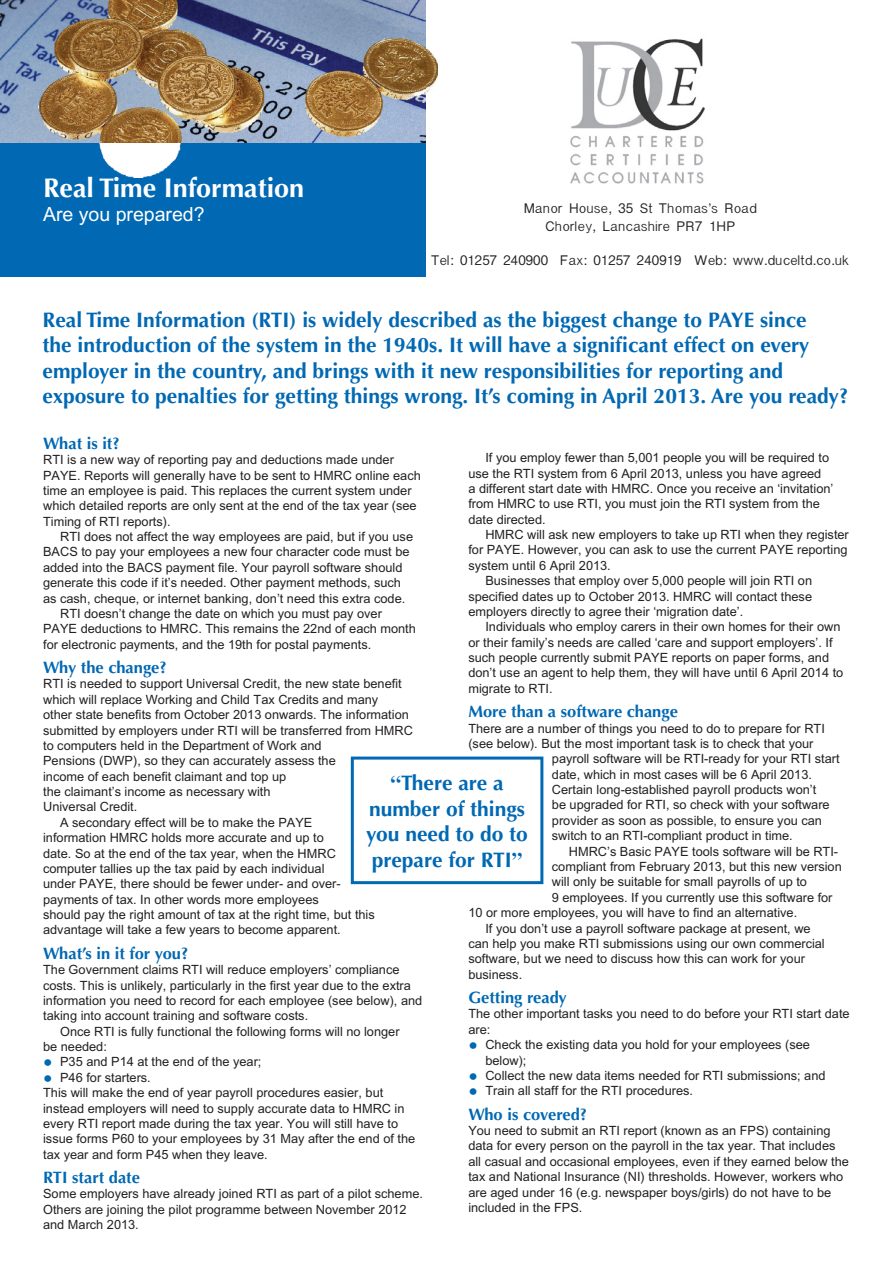
<style>
.page{position:relative;width:893px;height:1263px;background:#fff}
.page>*{position:absolute;margin:0;border:0;box-sizing:border-box;transform-origin:0 0}
.t1{font:700 27px "Optima";color:#fff}
.t2{font:700 21px/25.5px "Optima";color:#0168b3}
.t3{font:19.5px "M Arial";color:#fff}
.t4{font:700 16.5px "Optima";color:#0168b3}
.t5{font:13.5px/18px "Gr Helvetica";color:#231f20;text-align:center}
.t6{font:12.75px/15.5px "M Arial";color:#231f20}
.s1{font-size:27px;color:#0168b3}
.s2{font-family:"Times"}
</style>
<div class="page">
<img style="left:0;top:0;width:425px;height:143px">
<div style="left:0;top:143px;width:425px;height:133px;background:#0168b3"></div>
<svg style="left:351px;top:756px;width:192px;height:128px"></svg>
<img style="left:425px;top:0;width:13px;height:177px">
<img style="left:99px;top:143px;width:82px;height:34px">
<img style="left:570px;top:38px;width:135px;height:146px">
<h1 class="t1" style="left:43px;top:172px;width:263px">Real Time Information</h1>
<h3 class="t3" style="left:43px;top:203px;width:163px">Are you prepared?</h3>
<p class="t5" style="left:524px;top:199px;width:235px">Manor House, 35 St Thomas’s Road<br>Chorley, Lancashire PR7 1HP</p>
<p class="t5" style="left:431px;top:252px;width:419px">Tel: 01257 240900 Fax: 01257 240919 Web: www.duceltd.co.uk</p>
<p class="t2" style="left:43px;top:307px;width:807px">Real Time Information (RTI) is widely described as the biggest change to PAYE since<br>the introduction of the system in the 1940s. It will have a significant effect on every employer in the country, and brings with it new responsibilities for reporting and exposure to penalties for getting things wrong. It’s coming in April 2013. Are you ready?</p>
<p class="t4" style="left:43px;top:434px;width:78px">What is it?</p>
<p class="t6" style="left:43px;top:452px;width:379px">RTI is a new way of reporting pay and deductions made under PAYE. Reports will generally have to be sent to HMRC online each time an employee is paid. This replaces the current system under which detailed reports are only sent at the end of the tax year (see Timing of RTI reports).</p>
<p class="t6" style="left:60px;top:529px;width:354px">RTI does not affect the way employees are paid, but if you use</p>
<p class="t6" style="left:43px;top:544px;width:368px">BACS to pay your employees a new four character code must be</p>
<p class="t6" style="left:43px;top:559px;width:361px">added into the BACS payment file. Your payroll software should</p>
<p class="t6" style="left:43px;top:575px;width:359px">generate this code if it’s needed. Other payment methods, such</p>
<p class="t6" style="left:43px;top:590px;width:364px">as cash, cheque, or internet banking, don’t need this extra code.</p>
<p class="t6" style="left:60px;top:606px;width:323px">RTI doesn’t change the date on which you must pay over</p>
<p class="t6" style="left:43px;top:621px;width:374px">PAYE deductions to HMRC. This remains the 22nd of each month</p>
<p class="t6" style="left:43px;top:636px;width:330px">for electronic payments, and the 19th for postal payments.</p>
<p class="t4" style="left:43px;top:658px;width:125px">Why the change?</p>
<p class="t6" style="left:43px;top:676px;width:360px">RTI is needed to support Universal Credit, the new state benefit</p>
<p class="t6" style="left:43px;top:691px;width:337px">which will replace Working and Child Tax Credits and many</p>
<p class="t6" style="left:43px;top:707px;width:367px">other state benefits from October 2013 onwards. The information</p>
<p class="t6" style="left:43px;top:722px;width:371px">submitted by employers under RTI will be transferred from HMRC</p>
<p class="t6" style="left:43px;top:738px;width:280px">to computers held in the Department of Work and</p>
<p class="t6" style="left:43px;top:753px;width:294px">Pensions (DWP), so they can accurately assess the</p>
<p class="t6" style="left:43px;top:768px;width:245px">income of each benefit claimant and top up</p>
<p class="t6" style="left:43px;top:784px;width:229px">the claimant’s income as necessary with</p>
<p class="t6" style="left:43px;top:799px;width:96px">Universal Credit.</p>
<p class="t6" style="left:60px;top:814px;width:254px">A secondary effect will be to make the PAYE</p>
<p class="t6" style="left:43px;top:830px;width:282px">information HMRC holds more accurate and up to</p>
<p class="t6" style="left:43px;top:845px;width:294px">date. So at the end of the tax year, when the HMRC</p>
<p class="t6" style="left:43px;top:861px;width:283px">computer tallies up the tax paid by each individual</p>
<p class="t6" style="left:43px;top:876px;width:299px">under PAYE, there should be fewer under- and over-</p>
<p class="t6" style="left:43px;top:891px;width:277px">payments of tax. In other words more employees</p>
<p class="t6" style="left:43px;top:907px;width:333px">should pay the right amount of tax at the right time, but this</p>
<p class="t6" style="left:43px;top:922px;width:299px">advantage will take a few years to become apparent.</p>
<p class="t4" style="left:43px;top:944px;width:147px">What’s in it for you?</p>
<p class="t6" style="left:43px;top:962px;width:358px">The Government claims RTI will reduce employers’ compliance</p>
<p class="t6" style="left:43px;top:977px;width:369px">costs. This is unlikely, particularly in the first year due to the extra</p>
<p class="t6" style="left:43px;top:993px;width:381px">information you need to record for each employee (see below), and</p>
<p class="t6" style="left:43px;top:1008px;width:267px">taking into account training and software costs.</p>
<p class="t6" style="left:60px;top:1023px;width:341px">Once RTI is fully functional the following forms will no longer</p>
<p class="t6" style="left:43px;top:1039px;width:65px">be needed:</p>
<p class="t6" style="left:43px;top:1054px;width:220px"><span class="s1">•</span> P35 and P14 at the end of the year;</p>
<p class="t6" style="left:43px;top:1069px;width:374px"><span class="s1">•</span> P46 for starters.<br>This will make the end of year payroll procedures easier, but instead employers will need to supply accurate data to HMRC in every RTI report made during the tax year. You will still have to issue forms P60 to your employees by 31 May after the end of the tax year and form P45 when they leave.</p>
<p class="t4" style="left:43px;top:1168px;width:98px">RTI start date</p>
<p class="t6" style="left:43px;top:1186px;width:381px">Some employers have already joined RTI as part of a pilot scheme.<br>Others are joining the pilot programme between November 2012 and March 2013.</p>
<p class="t6" style="left:468px;top:450px;width:366px;text-indent:17px">If you employ fewer than 5,001 people you will be required to use the RTI system from 6 April 2013, unless you have agreed<br>a different start date with HMRC. Once you receive an ‘invitation’ from HMRC to use RTI, you must join the RTI system from the date directed.</p>
<p class="t6" style="left:485px;top:527px;width:365px">HMRC will ask new employers to take up RTI when they register</p>
<p class="t6" style="left:468px;top:542px;width:381px">for PAYE. However, you can ask to use the current PAYE reporting</p>
<p class="t6" style="left:468px;top:557px;width:144px">system until 6 April 2013.</p>
<p class="t6" style="left:485px;top:573px;width:328px">Businesses that employ over 5,000 people will join RTI on</p>
<p class="t6" style="left:468px;top:588px;width:345px">specified dates up to October 2013. HMRC will contact these</p>
<p class="t6" style="left:468px;top:604px;width:276px">employers directly to agree their ‘migration date’.</p>
<p class="t6" style="left:485px;top:619px;width:356px">Individuals who employ carers in their own homes for their own</p>
<p class="t6" style="left:468px;top:634px;width:366px">or their family’s needs are called ‘care and support employers’. If</p>
<p class="t6" style="left:468px;top:650px;width:362px">such people currently submit PAYE reports on paper forms, and</p>
<p class="t6" style="left:468px;top:665px;width:376px">don’t use an agent to help them, they will have until 6 April 2014 to</p>
<p class="t6" style="left:468px;top:681px;width:86px">migrate to RTI.</p>
<p class="t4" style="left:468px;top:702px;width:211px">More than a software change</p>
<p class="t6" style="left:468px;top:720px;width:358px">There are a number of things you need to do to prepare for RTI</p>
<p class="t6" style="left:468px;top:736px;width:347px">(see below). But the most important task is to check that your</p>
<p class="t6" style="left:552px;top:751px;width:289px">payroll software will be RTI-ready for your RTI start</p>
<p class="t6" style="left:552px;top:766px;width:262px">date, which in most cases will be 6 April 2013.</p>
<p class="t6" style="left:552px;top:782px;width:266px">Certain long-established payroll products won’t</p>
<p class="t6" style="left:552px;top:797px;width:279px">be upgraded for RTI, so check with your software</p>
<p class="t6" style="left:552px;top:812px;width:272px">provider as soon as possible, to ensure you can</p>
<p class="t6" style="left:552px;top:828px;width:242px">switch to an RTI-compliant product in time.</p>
<p class="t6" style="left:569px;top:843px;width:271px">HMRC’s Basic PAYE tools software will be RTI-</p>
<p class="t6" style="left:552px;top:859px;width:291px">compliant from February 2013, but this new version</p>
<p class="t6" style="left:552px;top:874px;width:257px">will only be suitable for small payrolls of up to</p>
<p class="t6" style="left:552px;top:889px;width:282px">9 employees. If you currently use this software for</p>
<p class="t6" style="left:468px;top:905px;width:330px">10 or more employees, you will have to find an alternative.</p>
<p class="t6" style="left:485px;top:920px;width:327px">If you don’t use a payroll software package at present, we</p>
<p class="t6" style="left:468px;top:936px;width:358px">can help you make RTI submissions using our own commercial</p>
<p class="t6" style="left:468px;top:951px;width:338px">software, but we need to discuss how this can work for your</p>
<p class="t6" style="left:468px;top:966px;width:55px">business.</p>
<p class="t4" style="left:468px;top:988px;width:100px">Getting ready</p>
<p class="t6" style="left:468px;top:1006px;width:383px">The other important tasks you need to do before your RTI start date are:</p>
<p class="t6" style="left:485px;top:1037px;width:326px;text-indent:-17px"><span class="s1">•</span> Check the existing data you hold for your employees (see below);</p>
<p class="t6" style="left:468px;top:1067px;width:359px"><span class="s1">•</span> Collect the new data items needed for RTI submissions; and</p>
<p class="t6" style="left:468px;top:1083px;width:226px"><span class="s1">•</span> Train all staff for the RTI procedures.</p>
<p class="t4" style="left:468px;top:1104px;width:120px">Who is covered?</p>
<p class="t6" style="left:468px;top:1123px;width:382px">You need to submit an RTI report (known as an FPS) containing data for every person on the payroll in the tax year. That includes all casual and occasional employees, even if they earned below the tax and National Insurance (NI) thresholds. However, workers who are aged under 16 (e.g. newspaper boys/girls) do not have to be included in the FPS.</p>
<h2 class="t2" style="left:366px;top:771px;width:163px;text-align:center"><span class="s2">“</span>There are a number of things you need to do to prepare for RTI<span class="s2">”</span></h2>
</div>
